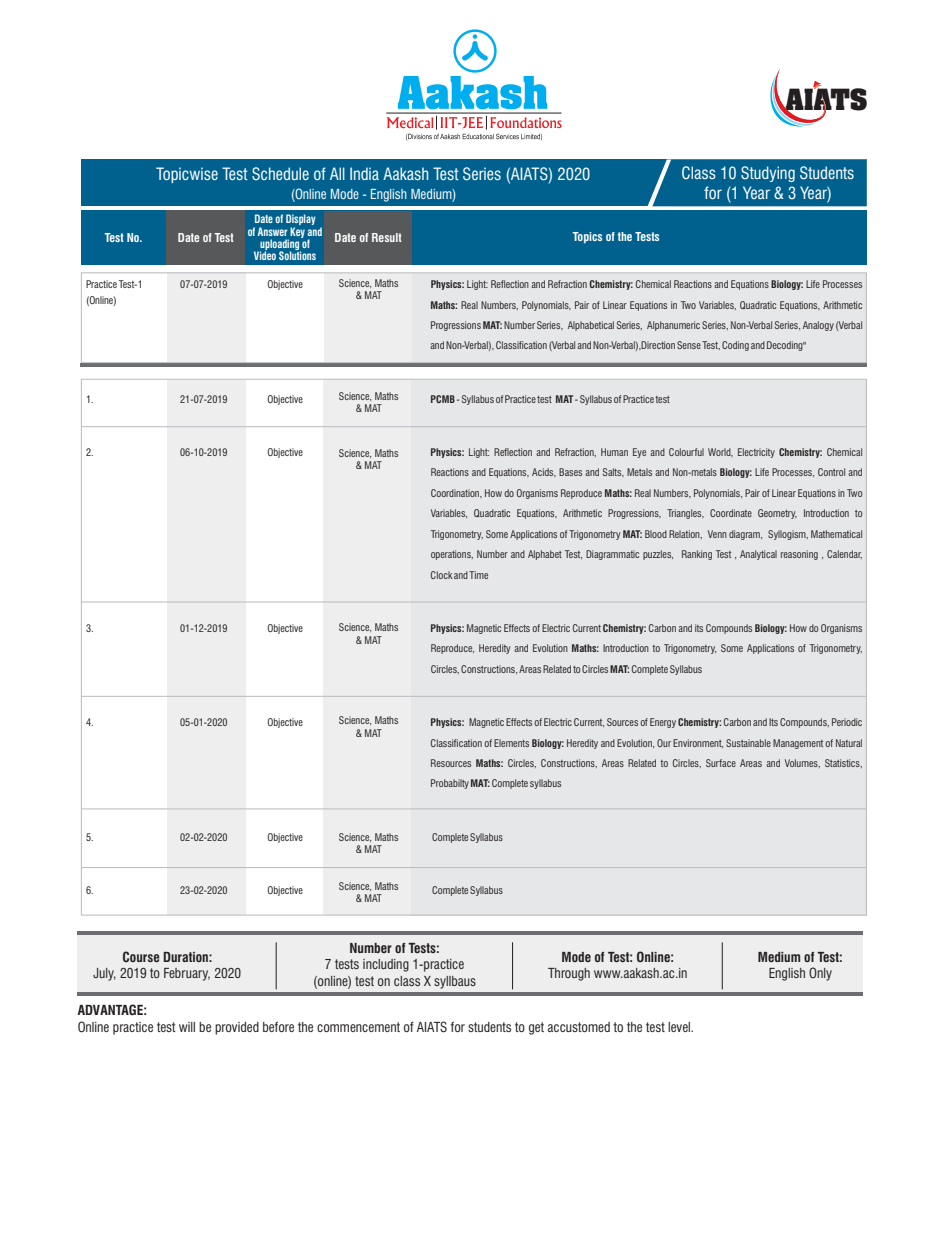
<style>
.page{position:relative;width:945px;height:1242px;background:#fff}
.page>*{position:absolute;margin:0;border:0;box-sizing:border-box;transform-origin:0 0}
.t1{font:700 24.9px "Aachen";color:#231f20}
.t2{font:condensed 16.5px "Swiss 721 BT";color:#fff}
.t3{font:condensed 13.5px/16.2px "Swiss 721 BT";color:#231f20;text-align:center}
.t4{font:700 condensed 13.5px "Swiss 721 BT";color:#231f20}
.t5{font:condensed 13.5px "Swiss 721 BT";color:#fff}
.t6{font:700 condensed 12px "Swiss 721 BT";color:#fff}
.t7{font:700 condensed 11.25px/12.3px "Swiss 721 BT";color:#fff;text-align:center;scale:.9 1}
.t8{font:condensed 10.2px/20.5px "Swiss 721 BT";color:#231f20;text-align:center}
.s1{font-weight:700}
</style>
<div class="page">
<div style="left:167px;top:273px;width:78px;height:89px;background:#eeeeef"></div>
<div style="left:325px;top:273px;width:87px;height:90px;background:#eeeeef"></div>
<div style="left:167px;top:380px;width:78px;height:535px;background:#eeeeef"></div>
<div style="left:410px;top:380px;width:456px;height:535px;background:#e6e7e9"></div>
<div style="left:324px;top:380px;width:87px;height:535px;background:#eeeeef"></div>
<hr style="left:81px;top:808px;width:785px;height:1px;background:#bcbdc0">
<div style="left:412px;top:273px;width:454px;height:90px;background:#e6e7e9"></div>
<hr style="left:81px;top:602px;width:785px;height:1px;background:#bcbdc0">
<hr style="left:81px;top:696px;width:785px;height:1px;background:#bcbdc0">
<hr style="left:81px;top:426px;width:785px;height:1px;background:#bcbdc0">
<hr style="left:81px;top:363px;width:786px;height:3px;background:#6c6d70">
<div style="left:81px;top:272px;width:786px;height:91px;border:1px solid #bcbdc0"></div>
<hr style="left:81px;top:867px;width:785px;height:1px;background:#bcbdc0">
<div style="left:81px;top:211px;width:786px;height:54px;background:#01618e"></div>
<div style="left:324px;top:211px;width:88px;height:53px;background:#57585a"></div>
<div style="left:167px;top:211px;width:78px;height:54px;background:#57585a"></div>
<div style="left:81px;top:159px;width:786px;height:47px;background:#01618e"></div>
<svg style="left:648px;top:159px;width:219px;height:47px"></svg>
<div style="left:78px;top:934px;width:785px;height:59px;background:#eeeeef"></div>
<hr style="left:78px;top:931px;width:785px;height:3px;background:#6c6d70">
<hr style="left:276px;top:942px;width:1px;height:47px;background:#231f20">
<hr style="left:512px;top:942px;width:1px;height:47px;background:#231f20">
<hr style="left:722px;top:942px;width:1px;height:47px;background:#231f20">
<hr style="left:78px;top:993px;width:785px;height:3px;background:#6c6d70">
<svg style="left:770px;top:69px;width:56px;height:58px"></svg>
<hr style="left:386px;top:113px;width:176px;height:1px;background:#231f20">
<svg style="left:387px;top:116px;width:175px;height:25px"></svg>
<svg style="left:398px;top:29px;width:149px;height:80px"></svg>
<h1 class="t1" style="left:786px;top:88px;width:83px">AIATS</h1>
<h2 class="t2" style="left:156px;top:168px;width:436px">Topicwise Test Schedule of All India Aakash Test Series (AIATS) 2020</h2>
<h2 class="t2" style="left:682px;top:167px;width:174px">Class 10 Studying Students</h2>
<h3 class="t5" style="left:291px;top:189px;width:167px">(Online Mode - English Medium)</h3>
<h2 class="t2" style="left:705px;top:186px;width:129px">for (1 Year &amp; 3 Year)</h2>
<p class="t7" style="left:248px;top:214px;width:84px">Date of Display<br>of Answer Key and uploading of<br>Video Solutions</p>
<p class="t6" style="left:105px;top:233px;width:39px">Test No.</p>
<p class="t6" style="left:178px;top:233px;width:57px">Date of Test</p>
<p class="t6" style="left:335px;top:233px;width:68px">Date of Result</p>
<p class="t6" style="left:573px;top:232px;width:89px">Topics of the Tests</p>
<p class="t8" style="left:339px;top:278px;width:61px;line-height:12.3px">Science, Maths &amp; MAT</p>
<p class="t8" style="left:86px;top:275px;width:58px">Practice Test-1</p>
<p class="t8" style="left:180px;top:275px;width:49px">07-07-2019</p>
<p class="t8" style="left:267px;top:275px;width:37px">Objective</p>
<p class="t8" style="left:430px;top:275px;width:434px;text-align:justify"><span class="s1">Physics:</span> Light: Reflection and Refraction <span class="s1">Chemistry:</span> Chemical Reactions and Equations <span class="s1">Biology:</span> Life Processes <span class="s1">Maths:</span> Real Numbers, Polynomials, Pair of Linear Equations in Two Variables, Quadratic Equations, Arithmetic Progressions <span class="s1">MAT:</span> Number Series, Alphabetical Series, Alphanumeric Series, Non-Verbal Series, Analogy (Verbal and Non-Verbal), Classification (Verbal and Non-Verbal),Direction Sense Test, Coding and Decoding"</p>
<p class="t8" style="left:86px;top:291px;width:32px">(Online)</p>
<p class="t8" style="left:339px;top:391px;width:61px;line-height:12.3px">Science, Maths &amp; MAT</p>
<p class="t8" style="left:339px;top:448px;width:61px;line-height:12.3px">Science, Maths &amp; MAT</p>
<p class="t8" style="left:86px;top:390px;width:9px">1.</p>
<p class="t8" style="left:180px;top:390px;width:49px">21-07-2019</p>
<p class="t8" style="left:267px;top:390px;width:37px">Objective</p>
<p class="t8" style="left:431px;top:390px;width:241px"><span class="s1">PCMB</span> - Syllabus of Practice test <span class="s1">MAT</span> - Syllabus of Practice test</p>
<p class="t8" style="left:86px;top:443px;width:9px">2.</p>
<p class="t8" style="left:180px;top:443px;width:49px">06-10-2019</p>
<p class="t8" style="left:267px;top:443px;width:37px">Objective</p>
<p class="t8" style="left:431px;top:443px;width:434px;text-align:justify"><span class="s1">Physics:</span> Light: Reflection and Refraction, Human Eye and Colourful World, Electricity <span class="s1">Chemistry:</span> Chemical Reactions and Equations, Acids, Bases and Salts, Metals and Non-metals <span class="s1">Biology:</span> Life Processes, Control and Coordination, How do Organisms Reproduce <span class="s1">Maths:</span> Real Numbers, Polynomials, Pair of Linear Equations in Two Variables, Quadratic Equations, Arithmetic Progressions, Triangles, Coordinate Geometry, Introduction to Trigonometry, Some Applications of Trigonometry <span class="s1">MAT:</span> Blood Relation, Venn diagram, Syllogism, Mathematical operations, Number and Alphabet Test, Diagrammatic puzzles, Ranking Test , Analytical reasoning , Calendar, Clock and Time</p>
<p class="t8" style="left:339px;top:623px;width:61px;line-height:12.3px">Science, Maths &amp; MAT</p>
<p class="t8" style="left:86px;top:619px;width:9px">3.</p>
<p class="t8" style="left:180px;top:619px;width:49px">01-12-2019</p>
<p class="t8" style="left:267px;top:619px;width:37px">Objective</p>
<p class="t8" style="left:431px;top:619px;width:434px;text-align:justify"><span class="s1">Physics:</span> Magnetic Effects of Electric Current <span class="s1">Chemistry:</span> Carbon and its Compounds <span class="s1">Biology:</span> How do Organisms Reproduce, Heredity and Evolution <span class="s1">Maths:</span> Introduction to Trigonometry, Some Applications of Trigonometry, Circles, Constructions, Areas Related to Circles <span class="s1">MAT:</span> Complete Syllabus</p>
<p class="t8" style="left:339px;top:716px;width:61px;line-height:12.3px">Science, Maths &amp; MAT</p>
<p class="t8" style="left:86px;top:713px;width:9px">4.</p>
<p class="t8" style="left:180px;top:713px;width:49px">05-01-2020</p>
<p class="t8" style="left:267px;top:713px;width:37px">Objective</p>
<p class="t8" style="left:431px;top:713px;width:434px;text-align:justify"><span class="s1">Physics:</span> Magnetic Effects of Electric Current, Sources of Energy <span class="s1">Chemistry:</span> Carbon and Its Compounds, Periodic Classification of Elements <span class="s1">Biology:</span> Heredity and Evolution, Our Environment, Sustainable Management of Natural Resources <span class="s1">Maths:</span> Circles, Constructions, Areas Related to Circles, Surface Areas and Volumes, Statistics, Probabilty <span class="s1">MAT:</span> Complete syllabus</p>
<p class="t8" style="left:86px;top:828px;width:9px">5.</p>
<p class="t8" style="left:180px;top:828px;width:49px">02-02-2020</p>
<p class="t8" style="left:267px;top:828px;width:37px">Objective</p>
<p class="t8" style="left:432px;top:828px;width:72px">Complete Syllabus</p>
<p class="t8" style="left:339px;top:832px;width:61px;line-height:12.3px">Science, Maths &amp; MAT</p>
<p class="t8" style="left:339px;top:881px;width:61px;line-height:12.3px">Science, Maths &amp; MAT</p>
<p class="t8" style="left:86px;top:881px;width:9px">6.</p>
<p class="t8" style="left:180px;top:881px;width:49px">23-02-2020</p>
<p class="t8" style="left:267px;top:881px;width:37px">Objective</p>
<p class="t8" style="left:432px;top:881px;width:72px">Complete Syllabus</p>
<h3 class="t4" style="left:122px;top:951px;width:91px">Course Duration:</h3>
<h3 class="t3" style="left:94px;top:966px;width:149px">July, 2019 to February, 2020</h3>
<h3 class="t4" style="left:350px;top:943px;width:92px">Number of Tests:</h3>
<h3 class="t3" style="left:313px;top:958px;width:164px">7 tests including 1-practice (online) test on class X syllbaus</h3>
<h3 class="t4" style="left:561px;top:951px;width:114px">Mode of Test: Online:</h3>
<h3 class="t3" style="left:548px;top:966px;width:141px">Through www.aakash.ac.in</h3>
<h3 class="t4" style="left:78px;top:1005px;width:71px">ADVANTAGE:</h3>
<h3 class="t3" style="left:78px;top:1020px;width:618px">Online practice test will be provided before the commencement of AIATS for students to get accustomed to the test level.</h3>
<h3 class="t4" style="left:758px;top:951px;width:87px">Medium of Test:</h3>
<h3 class="t3" style="left:769px;top:966px;width:65px">English Only</h3>
</div>
